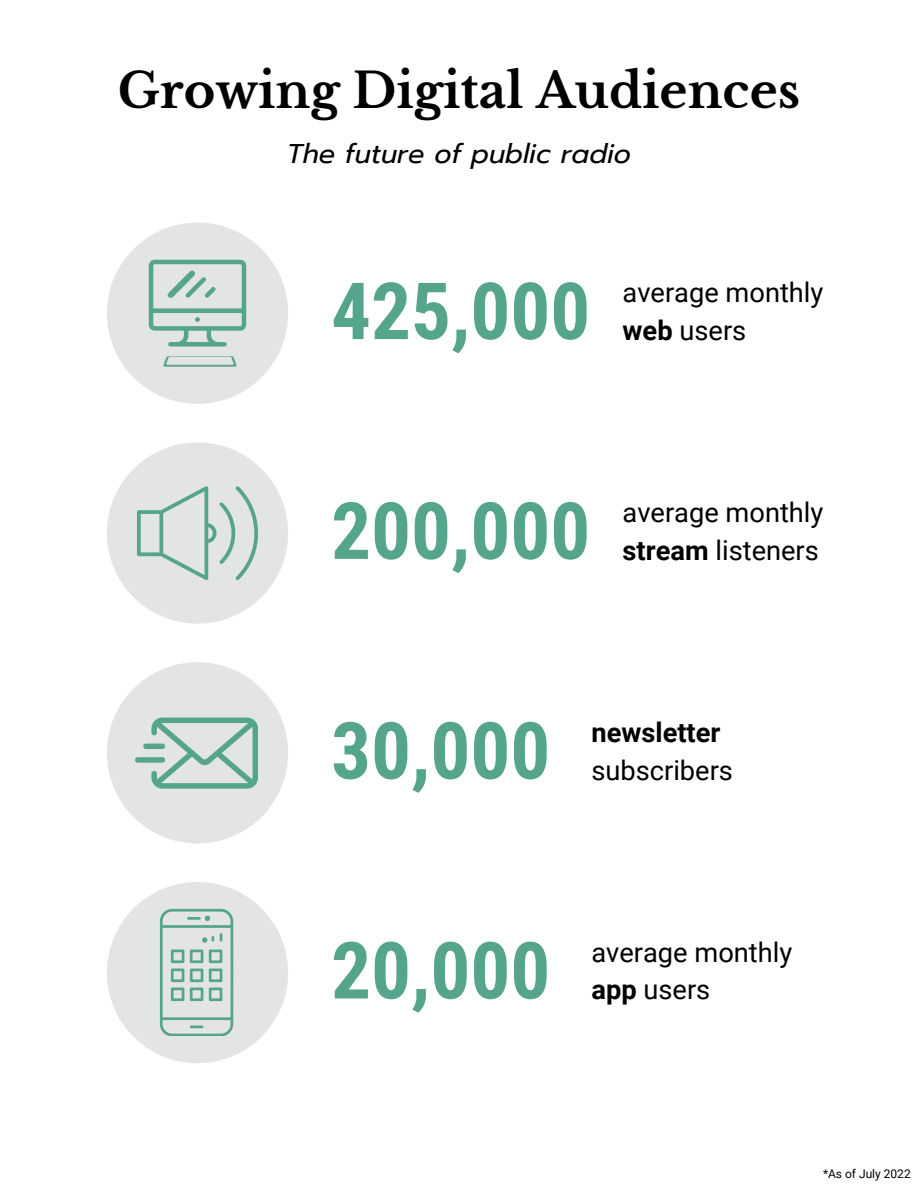
<style>
.page{position:relative;width:918px;height:1188px;background:#fff}
.page>*{position:absolute;margin:0;border:0;box-sizing:border-box;transform-origin:0 0}
.t1{font:700 79.05px "Roboto Condensed";color:#55a48c}
.t2{font:700 48px "Libre Baskerville";color:#000}
.t3{font:27.3px/38px "Roboto";color:#000}
.t4{font:700 27.3px "Roboto";color:#000}
.t5{font:italic 27px "Prompt";color:#000}
.t6{font:12px "Roboto";color:#000}
.s1{font-weight:700}
</style>
<div class="page">
<div style="left:107px;top:223px;width:181px;height:181px;background:#e3e4e5;border-radius:50%"></div>
<div style="left:107px;top:662px;width:181px;height:181px;background:#e3e4e5;border-radius:50%"></div>
<div style="left:107px;top:442px;width:181px;height:182px;background:#e3e4e5;border-radius:50%"></div>
<div style="left:107px;top:882px;width:181px;height:181px;background:#e3e4e5;border-radius:50%"></div>
<svg style="left:163px;top:356px;width:74px;height:11px"></svg>
<svg style="left:149px;top:260px;width:97px;height:87px"></svg>
<svg style="left:137px;top:486px;width:121px;height:94px"></svg>
<svg style="left:135px;top:718px;width:123px;height:70px"></svg>
<svg style="left:160px;top:909px;width:73px;height:127px"></svg>
<p class="t2" style="left:118px;top:62px;width:684px">Growing Digital Audiences</p>
<p class="t5" style="left:287px;top:133px;width:346px">The future of public radio</p>
<p class="t1" style="left:331px;top:266px;width:261px">425,000</p>
<p class="t3" style="left:623px;top:274px;width:202px">average monthly</p>
<p class="t3" style="left:623px;top:312px;width:125px"><span class="s1">web</span> users</p>
<p class="t1" style="left:331px;top:486px;width:261px">200,000</p>
<p class="t3" style="left:623px;top:494px;width:202px">average monthly</p>
<p class="t3" style="left:623px;top:532px;width:198px"><span class="s1">stream</span> listeners</p>
<p class="t1" style="left:331px;top:705px;width:221px">30,000</p>
<p class="t4" style="left:591px;top:716px;width:131px">newsletter</p>
<p class="t3" style="left:591px;top:751px;width:143px">subscribers</p>
<p class="t1" style="left:331px;top:925px;width:221px">20,000</p>
<p class="t3" style="left:591px;top:933px;width:202px">average monthly <span class="s1">app</span> users</p>
<p class="t6" style="left:823px;top:1167px;width:89px">*As of July 2022</p>
</div>
